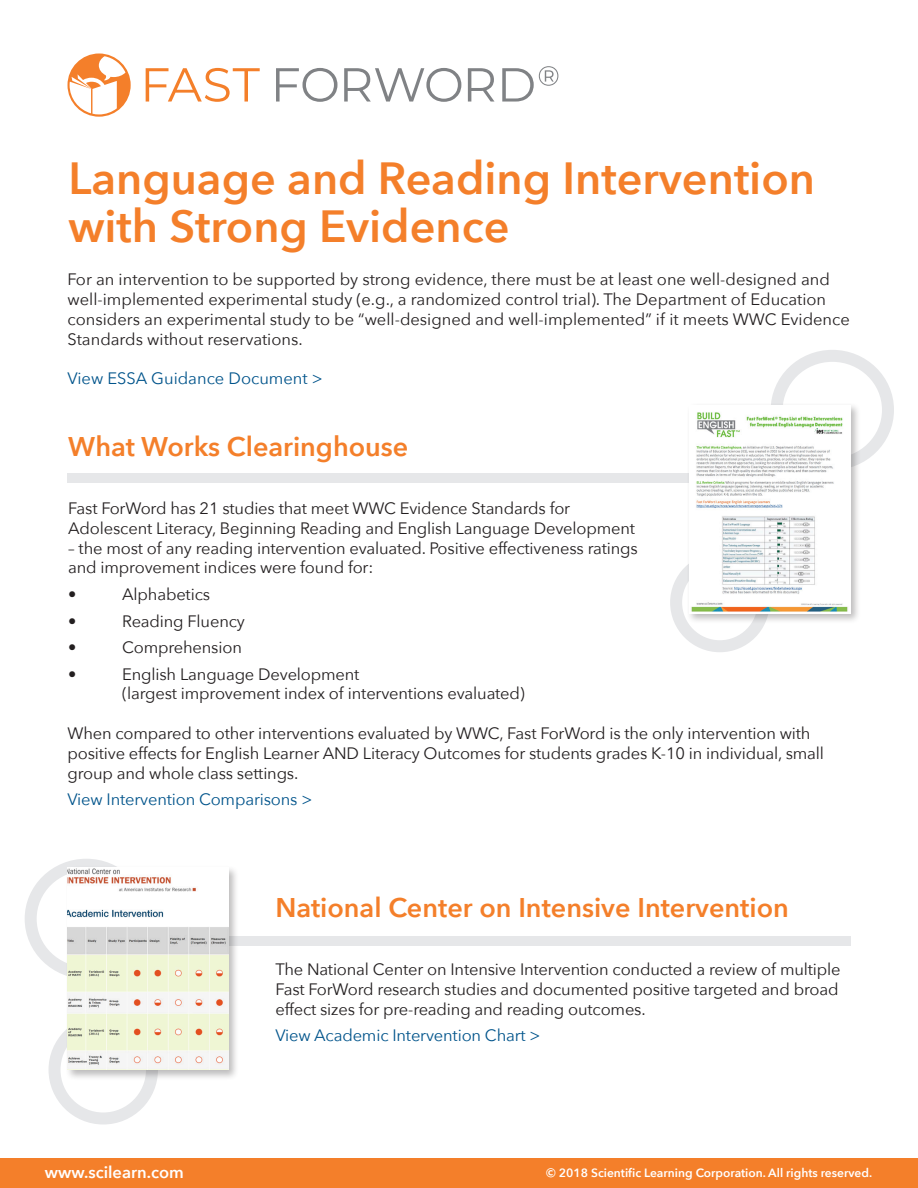
<style>
.page{position:relative;width:918px;height:1188px;background:#fff}
.page>*{position:absolute;margin:0;border:0;box-sizing:border-box;transform-origin:0 0}
.t1{font:600 45px/48px "Avenir Next";color:#f47f2a}
.t2{font:600 27px "Avenir Next";color:#f47f2a}
.t3{font:16.5px/19.8px "Avenir Next";letter-spacing:-.01em;color:#231f20}
.t4{font:16.5px "Avenir Next";letter-spacing:-.01em;color:#00548b}
.t5{font:600 16.5px "Avenir Next";color:#fff}
.t6{font:600 12px "Avenir Next";color:#fff}
</style>
<div class="page">
<svg style="left:55px;top:1021px;width:97px;height:98px"></svg>
<div style="left:49px;top:1015px;width:109px;height:110px;border:12px solid #e6e7e9;border-radius:50%"></div>
<div style="left:68px;top:473px;width:782px;height:10px;background:#e6e7e9"></div>
<div style="left:771px;top:350px;width:123px;height:120px;border:12px solid #e6e7e9;border-radius:50%"></div>
<svg style="left:676px;top:559px;width:88px;height:87px"></svg>
<div style="left:670px;top:553px;width:100px;height:99px;border:12px solid #e6e7e9;border-radius:50%"></div>
<div style="left:0;top:1159px;width:918px;height:29px;background:#f47f2a"></div>
<div style="left:686px;top:403px;width:175px;height:222px;background:#231f20;opacity:.3"></div>
<img style="left:689px;top:405px;width:161px;height:209px">
<svg style="left:146px;top:68px;width:114px;height:34px"></svg>
<svg style="left:276px;top:68px;width:61px;height:34px"></svg>
<svg style="left:344px;top:68px;width:117px;height:34px"></svg>
<svg style="left:468px;top:68px;width:26px;height:34px"></svg>
<svg style="left:502px;top:66px;width:56px;height:36px"></svg>
<svg style="left:68px;top:53px;width:63px;height:64px"></svg>
<div style="left:69px;top:936px;width:782px;height:9px;background:#e6e7e9"></div>
<svg style="left:31px;top:865px;width:111px;height:108px"></svg>
<div style="left:25px;top:859px;width:123px;height:120px;border:12px solid #e6e7e9;border-radius:50%"></div>
<div style="left:65px;top:865px;width:174px;height:215px;background:#231f20;opacity:.3"></div>
<img style="left:68px;top:868px;width:160px;height:202px">
<p class="t1" style="left:68px;top:153px;width:748px">Language and Reading Intervention with Strong Evidence</p>
<p class="t3" style="left:68px;top:269px;width:784px">For an intervention to be supported by strong evidence, there must be at least one well-designed and well-implemented experimental study (e.g., a randomized control trial). The Department of Education considers an experimental study to be “well-designed and well-implemented” if it meets WWC Evidence Standards without reservations.</p>
<p class="t4" style="left:68px;top:365px;width:257px">View ESSA Guidance Document &gt;</p>
<p class="t2" style="left:68px;top:423px;width:342px">What Works Clearinghouse</p>
<p class="t3" style="left:68px;top:498px;width:568px">Fast ForWord has 21 studies that meet WWC Evidence Standards for<br>Adolescent Literacy, Beginning Reading and English Language Development</p>
<p class="t3" style="left:68px;top:537px;width:571px">– the most of any reading intervention evaluated. Positive effectiveness ratings and improvement indices were found for:</p>
<p class="t3" style="left:68px;top:584px;width:10px">•</p>
<p class="t3" style="left:122px;top:584px;width:89px">Alphabetics</p>
<p class="t3" style="left:68px;top:610px;width:10px">•</p>
<p class="t3" style="left:122px;top:610px;width:124px">Reading Fluency</p>
<p class="t3" style="left:68px;top:637px;width:10px">•</p>
<p class="t3" style="left:122px;top:637px;width:121px">Comprehension</p>
<p class="t3" style="left:68px;top:663px;width:10px">•</p>
<p class="t3" style="left:122px;top:663px;width:404px">English Language Development<br>(largest improvement index of interventions evaluated)</p>
<p class="t3" style="left:68px;top:723px;width:758px">When compared to other interventions evaluated by WWC, Fast ForWord is the only intervention with positive effects for English Learner AND Literacy Outcomes for students grades K-10 in individual, small group and whole class settings.</p>
<p class="t4" style="left:68px;top:786px;width:246px">View Intervention Comparisons &gt;</p>
<p class="t2" style="left:275px;top:885px;width:515px">National Center on Intensive Intervention</p>
<p class="t3" style="left:275px;top:959px;width:567px">The National Center on Intensive Intervention conducted a review of multiple<br>Fast ForWord research studies and documented positive targeted and broad effect sizes for pre-reading and reading outcomes.</p>
<p class="t4" style="left:275px;top:1022px;width:266px">View Academic Intervention Chart &gt;</p>
<p class="t5" style="left:45px;top:1158px;width:140px">www.scilearn.com</p>
<p class="t6" style="left:546px;top:1162px;width:327px">© 2018 Scientific Learning Corporation. All rights reserved.</p>
</div>
